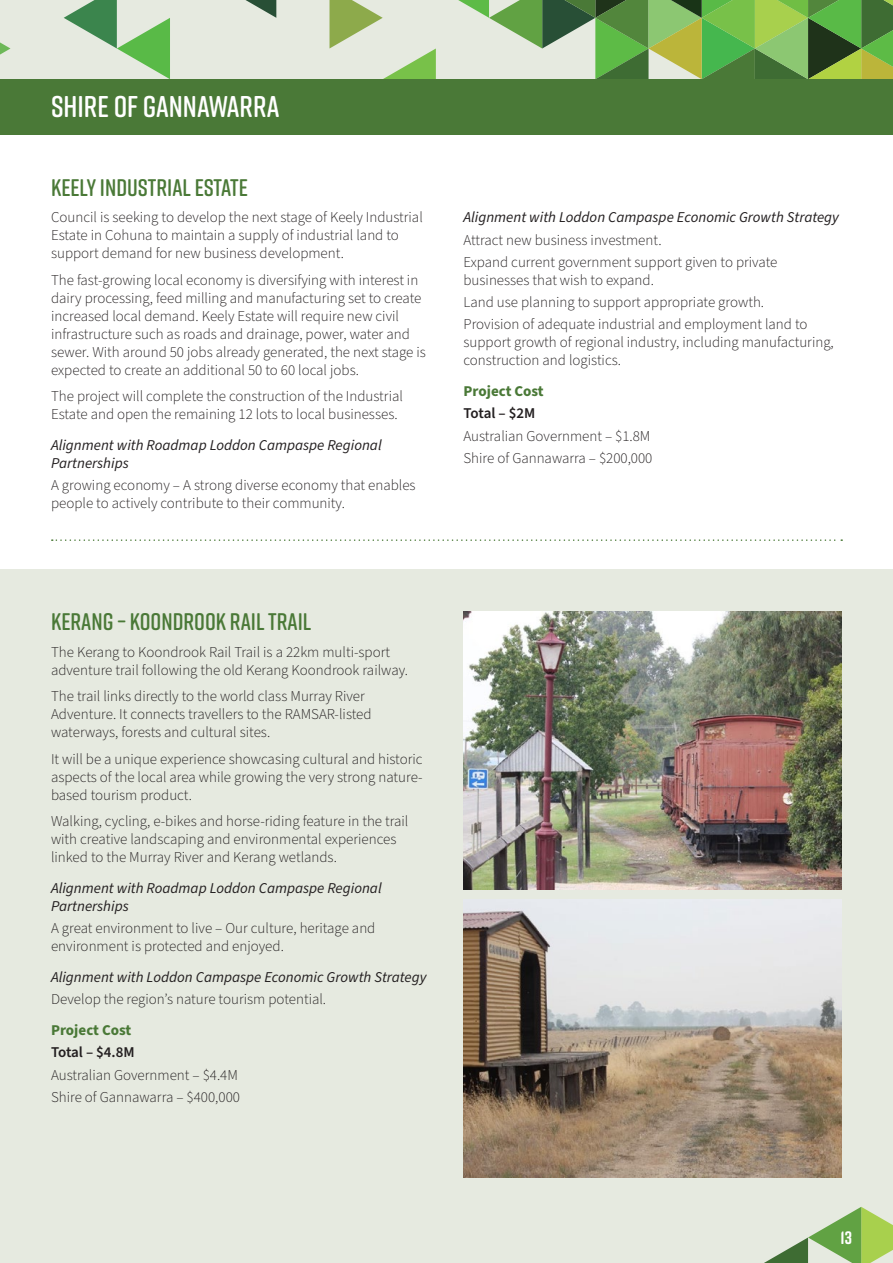
<style>
.page{position:relative;width:893px;height:1263px;background:#fff}
.page>*{position:absolute;margin:0;border:0;box-sizing:border-box;transform-origin:0 0}
.t1{font:600 30px "Rift Soft";color:#fff}
.t2{font:600 24px "Rift Soft";color:#4a7937}
.t3{font:700 18px "Rift Soft";color:#fff}
.t4{font:300 15px/18px "Source Sans Pro";color:#231f20}
.t5{font:italic 15px/18px "Source Sans Pro";color:#231f20}
.t6{font:700 15px "Source Sans Pro";color:#4a7937}
.t7{font:600 15px "Source Sans Pro";letter-spacing:-.02em;color:#231f20}
</style>
<div class="page">
<div style="left:0;top:569px;width:893px;height:694px;background:#e6eae0"></div>
<div style="left:0;top:0;width:893px;height:104px;background:#e6eae0"></div>
<svg style="left:64px;top:0;width:106px;height:79px"></svg>
<svg style="left:329px;top:0;width:107px;height:79px"></svg>
<svg style="left:245px;top:0;width:31px;height:18px"></svg>
<svg style="left:0;top:42px;width:11px;height:13px"></svg>
<svg style="left:458px;top:0;width:435px;height:79px"></svg>
<div style="left:0;top:79px;width:893px;height:55px;background:#4a7937"></div>
<svg style="left:764px;top:1207px;width:129px;height:56px"></svg>
<img style="left:463px;top:900px;width:379px;height:278px">
<svg style="left:52px;top:539px;width:790px;height:2px"></svg>
<img style="left:463px;top:611px;width:379px;height:278px">
<p class="t1" style="left:51px;top:85px;width:230px">SHIRE OF GANNAWARRA</p>
<p class="t2" style="left:51px;top:170px;width:198px">KEELY INDUSTRIAL ESTATE</p>
<p class="t4" style="left:51px;top:209px;width:373px">Council is seeking to develop the next stage of Keely Industrial<br>Estate in Cohuna to maintain a supply of industrial land to support demand for new business development.</p>
<p class="t4" style="left:51px;top:271px;width:376px">The fast-growing local economy is diversifying with interest in dairy processing, feed milling and manufacturing set to create increased local demand. Keely Estate will require new civil infrastructure such as roads and drainage, power, water and sewer. With around 50 jobs already generated, the next stage is expected to create an additional 50 to 60 local jobs.</p>
<p class="t4" style="left:51px;top:388px;width:353px">The project will complete the construction of the Industrial<br>Estate and open the remaining 12 lots to local businesses.</p>
<p class="t5" style="left:51px;top:436px;width:332px">Alignment with Roadmap Loddon Campaspe Regional<br>Partnerships</p>
<p class="t4" style="left:51px;top:477px;width:366px">A growing economy – A strong diverse economy that enables people to actively contribute to their community.</p>
<p class="t5" style="left:463px;top:209px;width:377px">Alignment with Loddon Campaspe Economic Growth Strategy</p>
<p class="t4" style="left:463px;top:231px;width:200px">Attract new business investment.</p>
<p class="t4" style="left:463px;top:253px;width:315px">Expand current government support given to private businesses that wish to expand.</p>
<p class="t4" style="left:463px;top:293px;width:302px">Land use planning to support appropriate growth.</p>
<p class="t4" style="left:463px;top:316px;width:372px">Provision of adequate industrial and employment land to support growth of regional industry, including manufacturing, construction and logistics.</p>
<p class="t6" style="left:463px;top:381px;width:82px">Project Cost</p>
<p class="t7" style="left:463px;top:403px;width:73px">Total – $2M</p>
<p class="t4" style="left:463px;top:427px;width:188px">Australian Government – $1.8M</p>
<p class="t4" style="left:463px;top:449px;width:190px">Shire of Gannawarra – $200,000</p>
<p class="t2" style="left:51px;top:605px;width:262px">KERANG – KOONDROOK RAIL TRAIL</p>
<p class="t4" style="left:51px;top:643px;width:359px">The Kerang to Koondrook Rail Trail is a 22km multi-sport adventure trail following the old Kerang Koondrook railway.</p>
<p class="t4" style="left:51px;top:688px;width:322px">The trail links directly to the world class Murray River<br>Adventure. It connects travellers to the RAMSAR-listed waterways, forests and cultural sites.</p>
<p class="t4" style="left:51px;top:750px;width:373px;text-align:justify">It will be a unique experience showcasing cultural and historic aspects of the local area while growing the very strong nature&shy;based tourism product.</p>
<p class="t4" style="left:51px;top:813px;width:359px">Walking, cycling, e-bikes and horse-riding feature in the trail with creative landscaping and environmental experiences linked to the Murray River and Kerang wetlands.</p>
<p class="t5" style="left:51px;top:879px;width:332px">Alignment with Roadmap Loddon Campaspe Regional<br>Partnerships</p>
<p class="t4" style="left:51px;top:920px;width:326px">A great environment to live – Our culture, heritage and environment is protected and enjoyed.</p>
<p class="t5" style="left:51px;top:968px;width:377px">Alignment with Loddon Campaspe Economic Growth Strategy</p>
<p class="t4" style="left:51px;top:991px;width:277px">Develop the region’s nature tourism potential.</p>
<p class="t6" style="left:51px;top:1020px;width:82px">Project Cost</p>
<p class="t7" style="left:51px;top:1042px;width:85px">Total – $4.8M</p>
<p class="t4" style="left:51px;top:1066px;width:188px">Australian Government – $4.4M</p>
<p class="t4" style="left:51px;top:1088px;width:190px">Shire of Gannawarra – $400,000</p>
<p class="t3" style="left:841px;top:1224px;width:13px">13</p>
</div>
